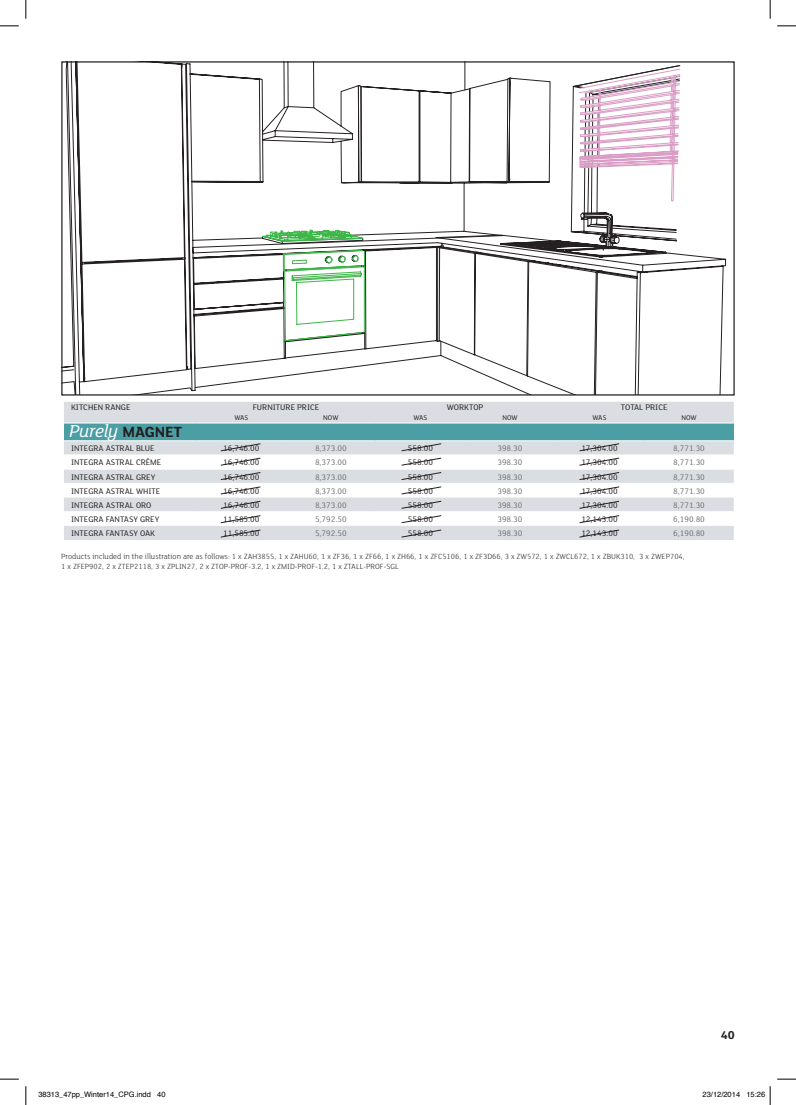
<style>
.page{position:relative;width:796px;height:1105px;background:#fff}
.page>*{position:absolute;margin:0;border:0;box-sizing:border-box;transform-origin:0 0}
.t1{font:italic 18.75px "FS Lola";letter-spacing:-.015em;color:#fff}
.t2{font:700 12.5px "FS Lola";color:#231f20}
.t3{font:8.75px "FS Lola";color:#231f20}
.t4{font:8.75px "FS Lola";color:#6c6d70}
.Captions{font:300 8.12px "FS Lola";color:#231f20}
.t5{font:7.5px "Helvetica";color:#000}
.t6{font:7.5px "FS Lola";letter-spacing:-.005em;color:#231f20}
.s1{font-weight:700;font-style:normal;font-size:16.12px;color:#231f20}
</style>
<div class="page">
<div style="left:64px;top:402px;width:670px;height:20px;background:#dadee2"></div>
<div style="left:64px;top:423px;width:670px;height:17px;background:#4c9ea5"></div>
<svg style="left:64px;top:441px;width:670px;height:99px;fill:#dadee2"></svg>
<hr style="left:64px;top:454px;width:132px;height:1px;background:#fff">
<hr style="left:196px;top:454px;width:90px;height:1px;background:#fff">
<hr style="left:286px;top:454px;width:90px;height:1px;background:#fff">
<hr style="left:376px;top:454px;width:89px;height:1px;background:#fff">
<hr style="left:465px;top:454px;width:90px;height:1px;background:#fff">
<hr style="left:555px;top:454px;width:89px;height:1px;background:#fff">
<hr style="left:644px;top:454px;width:90px;height:1px;background:#fff">
<hr style="left:64px;top:468px;width:132px;height:1px;background:#fff">
<hr style="left:196px;top:468px;width:90px;height:1px;background:#fff">
<hr style="left:286px;top:468px;width:90px;height:1px;background:#fff">
<hr style="left:376px;top:468px;width:89px;height:1px;background:#fff">
<hr style="left:465px;top:468px;width:90px;height:1px;background:#fff">
<hr style="left:555px;top:468px;width:89px;height:1px;background:#fff">
<hr style="left:644px;top:468px;width:90px;height:1px;background:#fff">
<hr style="left:64px;top:483px;width:132px;height:1px;background:#fff">
<hr style="left:196px;top:483px;width:90px;height:1px;background:#fff">
<hr style="left:286px;top:483px;width:90px;height:1px;background:#fff">
<hr style="left:376px;top:483px;width:89px;height:1px;background:#fff">
<hr style="left:465px;top:483px;width:90px;height:1px;background:#fff">
<hr style="left:555px;top:483px;width:89px;height:1px;background:#fff">
<hr style="left:644px;top:483px;width:90px;height:1px;background:#fff">
<hr style="left:64px;top:511px;width:132px;height:1px;background:#fff">
<hr style="left:196px;top:511px;width:90px;height:1px;background:#fff">
<hr style="left:286px;top:511px;width:90px;height:1px;background:#fff">
<hr style="left:376px;top:511px;width:89px;height:1px;background:#fff">
<hr style="left:465px;top:511px;width:90px;height:1px;background:#fff">
<hr style="left:555px;top:511px;width:89px;height:1px;background:#fff">
<hr style="left:644px;top:511px;width:90px;height:1px;background:#fff">
<svg style="left:66px;top:63px;width:124px;height:330px"></svg>
<svg style="left:190px;top:63px;width:536px;height:330px"></svg>
<svg style="left:343px;top:78px;width:207px;height:105px"></svg>
<svg style="left:220px;top:443px;width:41px;height:8px"></svg>
<svg style="left:401px;top:443px;width:41px;height:8px"></svg>
<svg style="left:579px;top:443px;width:41px;height:8px"></svg>
<svg style="left:220px;top:457px;width:41px;height:23px"></svg>
<svg style="left:401px;top:457px;width:41px;height:23px"></svg>
<svg style="left:579px;top:457px;width:41px;height:23px"></svg>
<svg style="left:220px;top:486px;width:41px;height:8px"></svg>
<svg style="left:401px;top:486px;width:41px;height:8px"></svg>
<svg style="left:579px;top:486px;width:41px;height:8px"></svg>
<svg style="left:220px;top:500px;width:41px;height:23px"></svg>
<svg style="left:401px;top:500px;width:41px;height:23px"></svg>
<svg style="left:579px;top:500px;width:41px;height:23px"></svg>
<svg style="left:220px;top:529px;width:41px;height:8px"></svg>
<svg style="left:401px;top:529px;width:41px;height:8px"></svg>
<svg style="left:579px;top:529px;width:41px;height:8px"></svg>
<svg style="left:0;top:25px;width:19px;height:2px"></svg>
<svg style="left:777px;top:25px;width:19px;height:2px"></svg>
<svg style="left:0;top:1078px;width:19px;height:1px"></svg>
<svg style="left:777px;top:1078px;width:19px;height:1px"></svg>
<svg style="left:25px;top:0;width:2px;height:19px"></svg>
<svg style="left:25px;top:1086px;width:2px;height:18px"></svg>
<svg style="left:769px;top:0;width:2px;height:19px"></svg>
<svg style="left:769px;top:1086px;width:2px;height:18px"></svg>
<p class="t3" style="left:71px;top:401px;width:61px">KITCHEN RANGE</p>
<p class="t3" style="left:253px;top:401px;width:68px">FURNITURE PRICE</p>
<p class="t3" style="left:447px;top:401px;width:38px">WORKTOP</p>
<p class="t3" style="left:621px;top:401px;width:48px">TOTAL PRICE</p>
<p class="t6" style="left:234px;top:413px;width:15px">WAS</p>
<p class="t6" style="left:323px;top:413px;width:17px">NOW</p>
<p class="t6" style="left:413px;top:413px;width:15px">WAS</p>
<p class="t6" style="left:502px;top:413px;width:17px">NOW</p>
<p class="t6" style="left:592px;top:413px;width:15px">WAS</p>
<p class="t6" style="left:681px;top:413px;width:17px">NOW</p>
<p class="t1" style="left:69px;top:418px;width:114px">Purely <span class="s1">MAGNET</span></p>
<p class="t3" style="left:71px;top:442px;width:85px">INTEGRA ASTRAL BLUE</p>
<p class="t3" style="left:223px;top:442px;width:38px">16,746.00</p>
<p class="t4" style="left:315px;top:442px;width:33px">8,373.00</p>
<p class="t3" style="left:408px;top:442px;width:27px">558.00</p>
<p class="t4" style="left:497px;top:442px;width:27px">398.30</p>
<p class="t3" style="left:581px;top:442px;width:38px">17,304.00</p>
<p class="t4" style="left:673px;top:442px;width:33px">8,771.30</p>
<p class="t3" style="left:71px;top:456px;width:92px">INTEGRA ASTRAL CRÈME</p>
<p class="t3" style="left:223px;top:456px;width:38px">16,746.00</p>
<p class="t4" style="left:315px;top:456px;width:33px">8,373.00</p>
<p class="t3" style="left:408px;top:456px;width:27px">558.00</p>
<p class="t4" style="left:497px;top:456px;width:27px">398.30</p>
<p class="t3" style="left:581px;top:456px;width:38px">17,304.00</p>
<p class="t4" style="left:673px;top:456px;width:33px">8,771.30</p>
<p class="t3" style="left:71px;top:471px;width:86px">INTEGRA ASTRAL GREY</p>
<p class="t3" style="left:223px;top:471px;width:38px">16,746.00</p>
<p class="t4" style="left:315px;top:471px;width:33px">8,373.00</p>
<p class="t3" style="left:408px;top:471px;width:27px">558.00</p>
<p class="t4" style="left:497px;top:471px;width:27px">398.30</p>
<p class="t3" style="left:581px;top:471px;width:38px">17,304.00</p>
<p class="t4" style="left:673px;top:471px;width:33px">8,771.30</p>
<p class="t3" style="left:71px;top:485px;width:91px">INTEGRA ASTRAL WHITE</p>
<p class="t3" style="left:223px;top:485px;width:38px">16,746.00</p>
<p class="t4" style="left:315px;top:485px;width:33px">8,373.00</p>
<p class="t3" style="left:408px;top:485px;width:27px">558.00</p>
<p class="t4" style="left:497px;top:485px;width:27px">398.30</p>
<p class="t3" style="left:581px;top:485px;width:38px">17,304.00</p>
<p class="t4" style="left:673px;top:485px;width:33px">8,771.30</p>
<p class="t3" style="left:71px;top:499px;width:82px">INTEGRA ASTRAL ORO</p>
<p class="t3" style="left:223px;top:499px;width:38px">16,746.00</p>
<p class="t4" style="left:315px;top:499px;width:33px">8,373.00</p>
<p class="t3" style="left:408px;top:499px;width:27px">558.00</p>
<p class="t4" style="left:497px;top:499px;width:27px">398.30</p>
<p class="t3" style="left:581px;top:499px;width:38px">17,304.00</p>
<p class="t4" style="left:673px;top:499px;width:33px">8,771.30</p>
<p class="t3" style="left:71px;top:513px;width:90px">INTEGRA FANTASY GREY</p>
<p class="t3" style="left:223px;top:513px;width:38px">11,585.00</p>
<p class="t4" style="left:315px;top:513px;width:33px">5,792.50</p>
<p class="t3" style="left:408px;top:513px;width:27px">558.00</p>
<p class="t4" style="left:497px;top:513px;width:27px">398.30</p>
<p class="t3" style="left:581px;top:513px;width:38px">12,143.00</p>
<p class="t4" style="left:673px;top:513px;width:33px">6,190.80</p>
<p class="t3" style="left:71px;top:527px;width:86px">INTEGRA FANTASY OAK</p>
<p class="t3" style="left:223px;top:527px;width:38px">11,585.00</p>
<p class="t4" style="left:315px;top:527px;width:33px">5,792.50</p>
<p class="t3" style="left:408px;top:527px;width:27px">558.00</p>
<p class="t4" style="left:497px;top:527px;width:27px">398.30</p>
<p class="t3" style="left:581px;top:527px;width:38px">12,143.00</p>
<p class="t4" style="left:673px;top:527px;width:33px">6,190.80</p>
<p class="Captions" style="left:61px;top:550px;width:625px">Products included in the illustration are as follows: 1 x ZAH3855, 1 x ZAHU60, 1 x ZF36, 1 x ZF66, 1 x ZH66, 1 x ZFC5106, 1 x ZF3D66, 3 x ZW572, 1 x ZWCL672, 1 x ZBUK310, 3 x ZWEP704,</p>
<p class="Captions" style="left:61px;top:560px;width:339px">1 x ZFEP902, 2 x ZTEP2118, 3 x ZPLIN27, 2 x ZTOP-PROF-3.2, 1 x ZMID-PROF-1.2, 1 x ZTALL-PROF-SGL</p>
<p class="t2" style="left:721px;top:1025px;width:15px">40</p>
<p class="t5" style="left:38px;top:1088px;width:129px">38313_47pp_Winter14_CPG.indd 40</p>
<p class="t5" style="left:702px;top:1088px;width:64px">23/12/2014 15:26</p>
</div>
